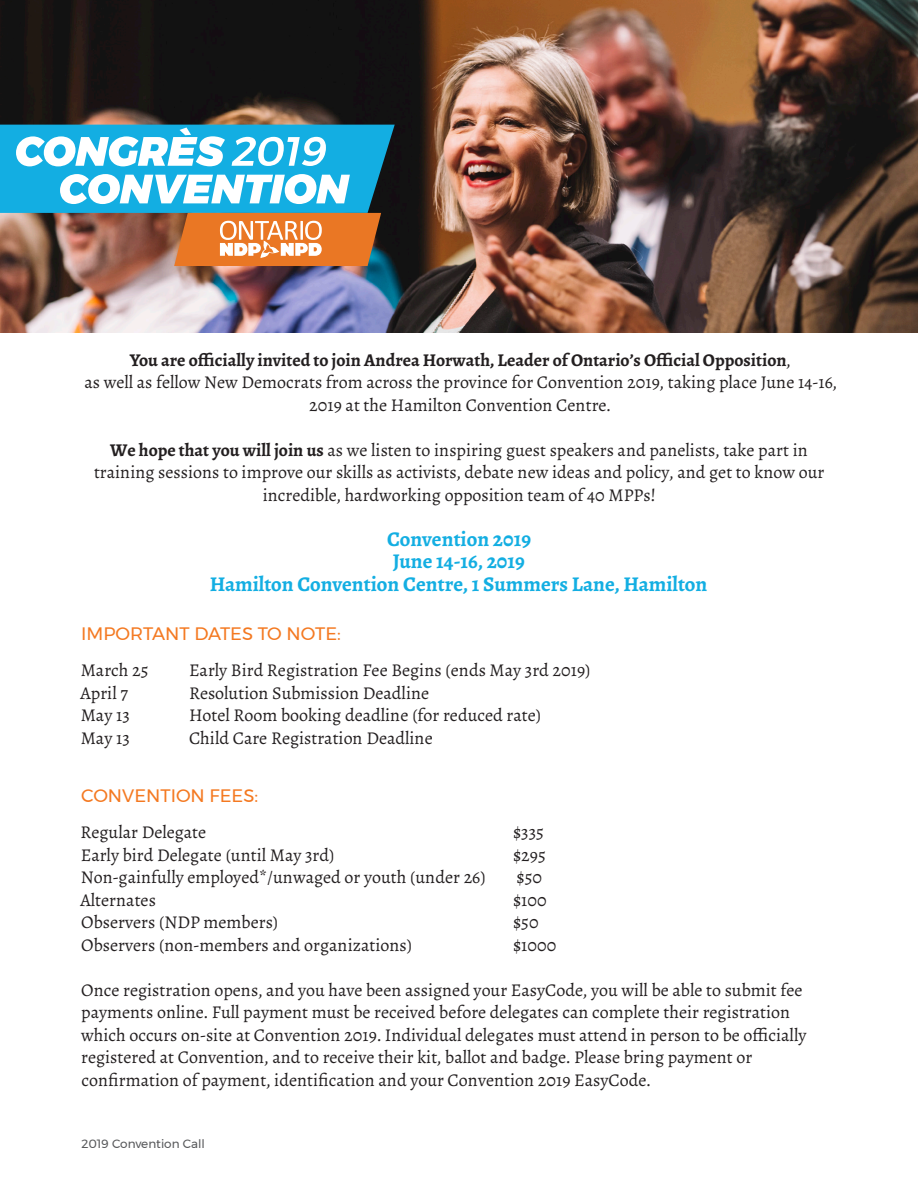
<style>
.page{position:relative;width:918px;height:1188px;background:#fff}
.page>*{position:absolute;margin:0;border:0;box-sizing:border-box;transform-origin:0 0}
.t1{font:700 21px/22.5px "Alegreya";color:#13aee2;text-align:center}
.subheading{font:18px/22.5px "Alegreya";color:#231f20;text-align:center}
.main_paragraph{font:18px "Alegreya";color:#231f20}
.subheading-2{font:18px "Montserrat";color:#f47921}
.t2{font:12px "Montserrat";color:#57585a}
.s1{font-weight:700}
</style>
<div class="page">
<img style="left:0;top:0;width:918px;height:333px">
<svg style="left:0;top:125px;width:395px;height:141px"></svg>
<p class="subheading" style="left:84px;top:349px;width:754px"><span class="s1">You are officially invited to join Andrea Horwath, Leader of Ontario’s Official Opposition</span>,<br>as well as fellow New Democrats from across the province for Convention 2019, taking place June 14-16,<br>2019 at the Hamilton Convention Centre.</p>
<p class="subheading" style="left:94px;top:439px;width:732px"><span class="s1">We hope that you will join us</span> as we listen to inspiring guest speakers and panelists, take part in training sessions to improve our skills as activists, debate new ideas and policy, and get to know our incredible, hardworking opposition team of 40 MPPs!</p>
<p class="t1" style="left:210px;top:528px;width:499px">Convention 2019<br>June 14-16, 2019<br>Hamilton Convention Centre, 1 Summers Lane, Hamilton</p>
<p class="subheading-2" style="left:81px;top:620px;width:261px">IMPORTANT DATES TO NOTE:</p>
<p class="main_paragraph" style="left:81px;top:659px;width:69px">March 25</p>
<p class="main_paragraph" style="left:189px;top:659px;width:403px">Early Bird Registration Fee Begins (ends May 3rd 2019)</p>
<p class="main_paragraph" style="left:81px;top:682px;width:49px">April 7</p>
<p class="main_paragraph" style="left:189px;top:682px;width:242px">Resolution Submission Deadline</p>
<p class="main_paragraph" style="left:81px;top:704px;width:51px">May 13</p>
<p class="main_paragraph" style="left:189px;top:704px;width:354px">Hotel Room booking deadline (for reduced rate)</p>
<p class="main_paragraph" style="left:81px;top:727px;width:51px">May 13</p>
<p class="main_paragraph" style="left:189px;top:727px;width:245px">Child Care Registration Deadline</p>
<p class="subheading-2" style="left:81px;top:782px;width:179px">CONVENTION FEES:</p>
<p class="subheading" style="left:81px;top:821px;width:127px">Regular Delegate</p>
<p class="subheading" style="left:513px;top:821px;width:32px">$335</p>
<p class="subheading" style="left:81px;top:844px;width:256px">Early bird Delegate (until May 3rd)</p>
<p class="subheading" style="left:513px;top:844px;width:34px">$295</p>
<p class="subheading" style="left:81px;top:866px;width:407px">Non-gainfully employed*/unwaged or youth (under 26)</p>
<p class="subheading" style="left:517px;top:866px;width:27px">$50</p>
<p class="subheading" style="left:81px;top:889px;width:77px">Alternates</p>
<p class="subheading" style="left:513px;top:889px;width:35px">$100</p>
<p class="subheading" style="left:81px;top:911px;width:199px">Observers (NDP members)</p>
<p class="subheading" style="left:513px;top:911px;width:27px">$50</p>
<p class="subheading" style="left:81px;top:934px;width:333px">Observers (non-members and organizations)</p>
<p class="subheading" style="left:513px;top:934px;width:45px">$1000</p>
<p class="subheading" style="left:81px;top:979px;width:727px;text-align:left">Once registration opens, and you have been assigned your EasyCode, you will be able to submit fee payments online. Full payment must be received before delegates can complete their registration which occurs on-site at Convention 2019. Individual delegates must attend in person to be officially registered at Convention, and to receive their kit, ballot and badge. Please bring payment or confirmation of payment, identification and your Convention 2019 EasyCode.</p>
<p class="t2" style="left:81px;top:1135px;width:125px">2019 Convention Call</p>
</div>
